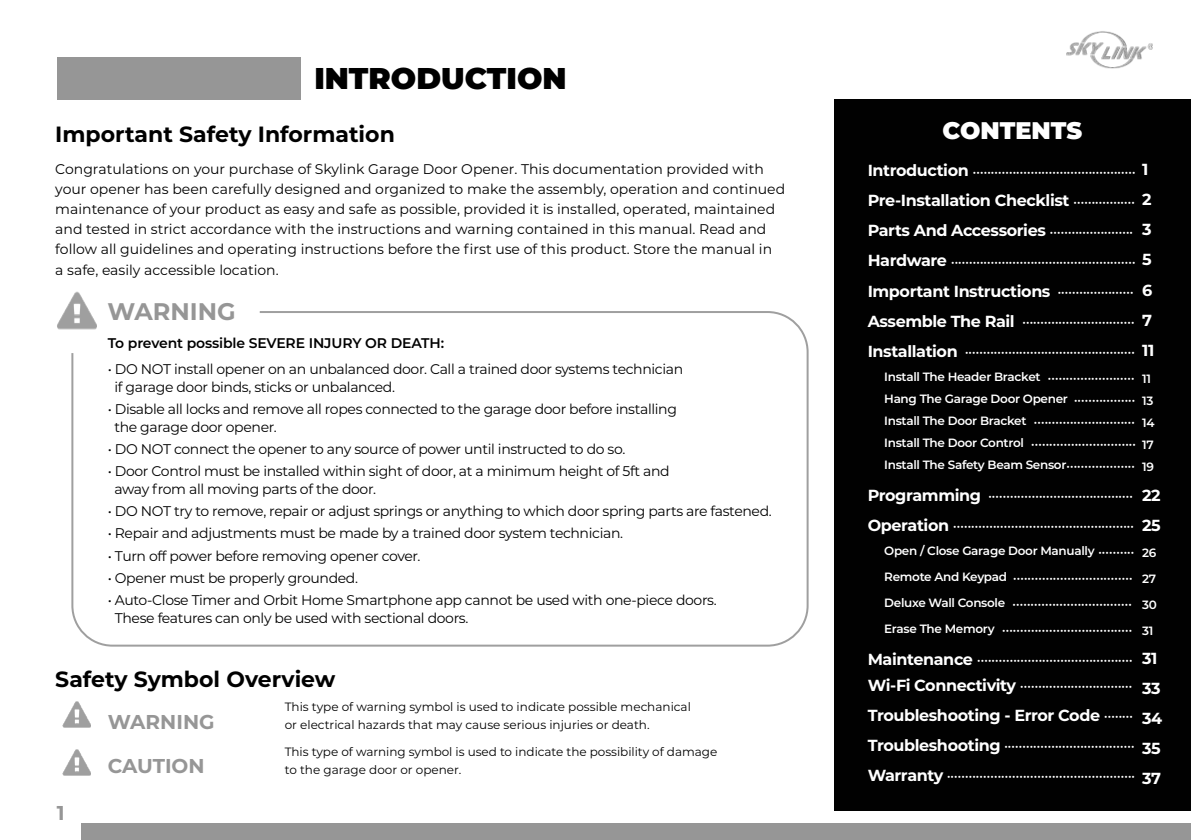
<style>
.page{position:relative;width:1191px;height:840px;background:#fff}
.page>*{position:absolute;margin:0;border:0;box-sizing:border-box;transform-origin:0 0}
.t1{font:900 30px "Montserrat";color:#000}
.t2{font:900 24px "Montserrat";color:#fff}
.t3{font:700 24px "Montserrat";color:#969696}
.t4{font:700 22px "Montserrat";color:#000}
.t5{font:700 20px/43.6px "Montserrat";color:#969696}
.t6{font:18px/30px "Minion Pro";color:#fff}
.t7{font:700 16px/30px "Montserrat";letter-spacing:-.025em;color:#fff}
.t8{font:14px/18px "Montserrat";letter-spacing:-.025em;color:#000}
.t9{font:14px/20.2px "Montserrat";color:#000}
.t10{font:600 14px "Montserrat";letter-spacing:-.01em;color:#000}
.t11{font:12px/18px "Montserrat";color:#000}
.t12{font:600 12px/22px "Montserrat";letter-spacing:-.025em;color:#fff}
.s1{font-family:"Montserrat";font-weight:700;font-size:16px}
.s2{font-family:"Minion Pro";font-weight:400;font-size:18px}
.s3{font-family:"Montserrat";font-weight:600;font-size:12px}
</style>
<div class="page">
<div style="left:834px;top:100px;width:356px;height:710px;background:#010101"></div>
<img style="left:63px;top:701px;width:28px;height:27px">
<img style="left:63px;top:749px;width:28px;height:27px">
<img style="left:1066px;top:31px;width:86px;height:38px">
<div style="left:81px;top:822px;width:1110px;height:17px;background:#969696"></div>
<div style="left:57px;top:57px;width:243px;height:43px;background:#969696"></div>
<img style="left:57px;top:291px;width:32px;height:39px">
<svg style="left:70px;top:310px;width:739px;height:337px"></svg>
<h1 class="t1" style="left:314px;top:55px;width:254px">INTRODUCTION</h1>
<p class="t4" style="left:55px;top:119px;width:341px">Important Safety Information</p>
<p class="t9" style="left:55px;top:158px;width:731px">Congratulations on your purchase of Skylink Garage Door Opener. This documentation provided with your opener has been carefully designed and organized to make the assembly, operation and continued maintenance of your product as easy and safe as possible, provided it is installed, operated, maintained and tested in strict accordance with the instructions and warning contained in this manual. Read and follow all guidelines and operating instructions before the first use of this product. Store the manual in<br>a safe, easily accessible location.</p>
<h2 class="t3" style="left:108px;top:294px;width:130px">WARNING</h2>
<p class="t10" style="left:108px;top:333px;width:338px">To prevent possible SEVERE INJURY OR DEATH:</p>
<p class="t8" style="left:114px;top:359px;width:570px;text-indent:-7px">• DO NOT install opener on an unbalanced door. Call a trained door systems technician if garage door binds, sticks or unbalanced.</p>
<p class="t8" style="left:114px;top:399px;width:564px;text-indent:-7px">• Disable all locks and remove all ropes connected to the garage door before installing the garage door opener.</p>
<p class="t8" style="left:108px;top:439px;width:519px">• DO NOT connect the opener to any source of power until instructed to do so.</p>
<p class="t8" style="left:114px;top:461px;width:557px;text-indent:-7px">• Door Control must be installed within sight of door, at a minimum height of 5ft and away from all moving parts of the door.</p>
<p class="t8" style="left:108px;top:501px;width:665px">• DO NOT try to remove, repair or adjust springs or anything to which door spring parts are fastened.</p>
<p class="t8" style="left:108px;top:523px;width:517px">• Repair and adjustments must be made by a trained door system technician.</p>
<p class="t8" style="left:108px;top:545px;width:314px">• Turn off power before removing opener cover.</p>
<p class="t8" style="left:108px;top:567px;width:252px">• Opener must be properly grounded.</p>
<p class="t8" style="left:115px;top:589px;width:603px;text-indent:-7px">• Auto-Close Timer and Orbit Home Smartphone app cannot be used with one-piece doors.<br>These features can only be used with sectional doors.</p>
<p class="t4" style="left:55px;top:662px;width:282px">Safety Symbol Overview</p>
<p class="t5" style="left:57px;top:789px;width:9px">1</p>
<p class="t5" style="left:108px;top:699px;width:108px">WARNING<br>CAUTION</p>
<p class="t11" style="left:285px;top:697px;width:408px">This type of warning symbol is used to indicate possible mechanical or electrical hazards that may cause serious injuries or death.</p>
<p class="t11" style="left:285px;top:741px;width:434px">This type of warning symbol is used to indicate the possibility of damage to the garage door or opener.</p>
<h2 class="t2" style="left:942px;top:112px;width:141px">CONTENTS</h2>
<p class="t6" style="left:867px;top:156px;width:270px"><span class="s1">Introduction</span> ·············································</p>
<p class="t7" style="left:867px;top:185px;width:285px">Pre-Installation Checklist <span class="s2">·················</span> 2</p>
<p class="t6" style="left:867px;top:216px;width:269px"><span class="s1">Parts And Accessories</span> ·······················<br><span class="s1">Hardware</span> ···················································</p>
<p class="t7" style="left:867px;top:275px;width:268px">Important Instructions <span class="s2">·····················</span></p>
<p class="t6" style="left:867px;top:306px;width:269px"><span class="s1">Assemble The Rail</span> ·······························<br><span class="s1">Installation</span> ···············································</p>
<p class="t6" style="left:884px;top:362px;width:252px"><span class="s3">Install The Header Bracket</span> ························</p>
<p class="t12" style="left:884px;top:387px;width:253px">Hang The Garage Door Opener <span class="s2">·················</span></p>
<p class="t6" style="left:884px;top:410px;width:253px;line-height:22px"><span class="s3">Install The Door Bracket</span> ····························<br><span class="s3">Install The Door Control</span> ·····························</p>
<p class="t12" style="left:884px;top:453px;width:253px">Install The Safety Beam Sensor<span class="s2">···················</span></p>
<p class="t6" style="left:867px;top:480px;width:268px"><span class="s1">Programming</span> ········································<br><span class="s1">Operation</span> ··················································</p>
<p class="t12" style="left:884px;top:539px;width:252px">Open / Close Garage Door Manually <span class="s2">··········</span></p>
<p class="t6" style="left:884px;top:564px;width:250px;line-height:26px;text-align:justify"><span class="s3">Remote And Keypad</span> ································· <span class="s3">Deluxe Wall Console</span> ································· <span class="s3">Erase The Memory</span> ····································</p>
<p class="t6" style="left:867px;top:646px;width:267px;line-height:26px"><span class="s1">Maintenance</span> ···········································<br><span class="s1">Wi-Fi Connectivity</span> ·······························</p>
<p class="t7" style="left:867px;top:699px;width:267px">Troubleshooting - Error Code <span class="s2">········</span></p>
<p class="t6" style="left:867px;top:730px;width:269px"><span class="s1">Troubleshooting</span> ····································<br><span class="s1">Warranty</span> ····················································</p>
<p class="t7" style="left:1142px;top:154px;width:8px">1</p>
<p class="t7" style="left:1142px;top:214px;width:14px">3<br>5<br>6<br>7<br>11</p>
<p class="t12" style="left:1142px;top:366px;width:14px">11<br>13<br>14<br>17<br>19</p>
<p class="t7" style="left:1142px;top:479px;width:20px">22<br>25</p>
<p class="t12" style="left:1142px;top:539px;width:16px;line-height:26px;text-align:justify">26<br>27<br>30<br>31</p>
<p class="t7" style="left:1142px;top:642px;width:22px">31<br>33<br>34<br>35<br>37</p>
</div>
